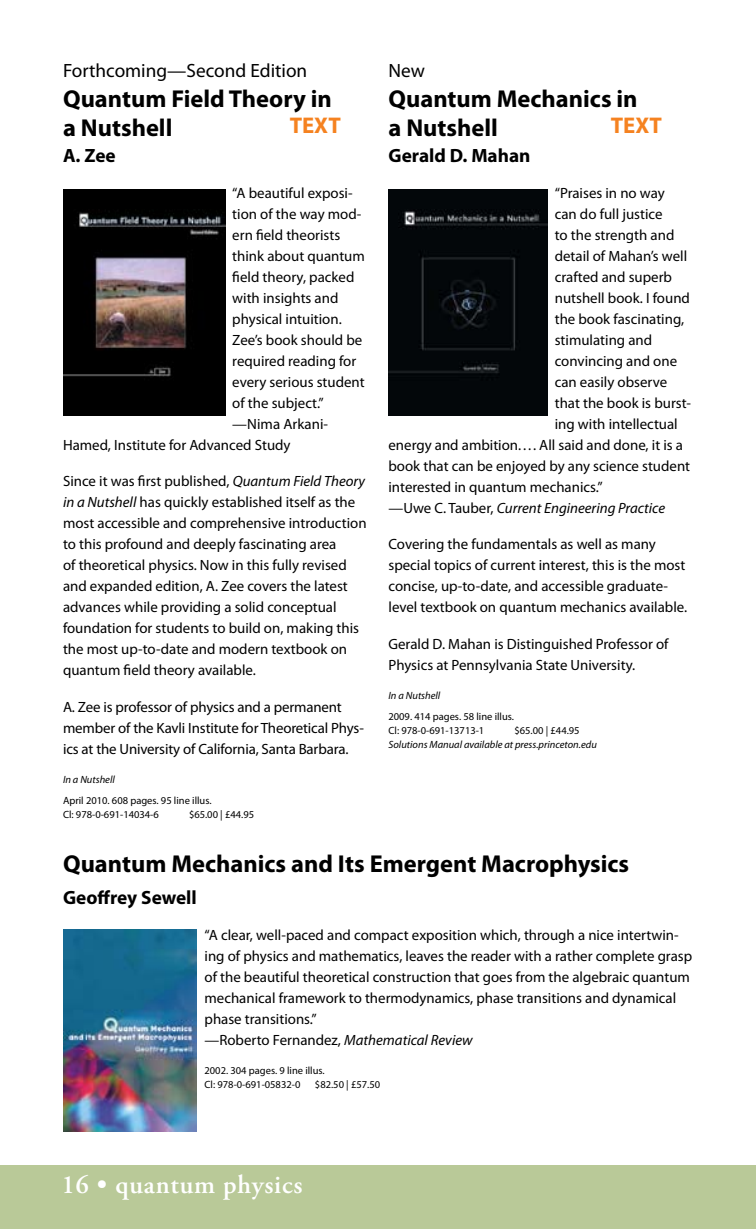
<style>
.page{position:relative;width:756px;height:1229px;background:#fff}
.page>*{position:absolute;margin:0;border:0;box-sizing:border-box;transform-origin:0 0}
.t1{font:600 26.25px "Adobe Garamond Pro";letter-spacing:.03em;color:#fff}
.t2{font:700 24.5px/29.4px "Myriad Pro";color:#000}
.t3{font:700 22.75px "Myriad Pro";color:#f58220}
.t4{font:700 19.25px "Myriad Pro";color:#000}
.t5{font:19.25px "Myriad Pro";color:#000}
.t6{font:14.88px/21px "Myriad Pro";color:#000}
.t7{font:italic 14.88px "Myriad Pro";color:#000}
.t8{font:10.5px/14px "Myriad Pro";color:#000}
.t9{font:italic 10.5px "Myriad Pro";color:#000}
.s1{font-style:italic}
.s2{font-style:normal}
</style>
<div class="page">
<div style="left:0;top:1166px;width:756px;height:62px;background:#b9c998"></div>
<img style="left:63px;top:189px;width:163px;height:227px">
<img style="left:388px;top:189px;width:159px;height:227px">
<img style="left:63px;top:929px;width:133px;height:202px">
<p class="t5" style="left:63px;top:60px;width:246px">Forthcoming—Second Edition</p>
<h2 class="t2" style="left:63px;top:84px;width:270px">Quantum Field Theory in a Nutshell</h2>
<p class="t4" style="left:63px;top:145px;width:54px">A. Zee</p>
<p class="t6" style="left:232px;top:183px;width:122px">“A beautiful exposi-</p>
<p class="t6" style="left:232px;top:204px;width:131px">tion of the way mod-</p>
<p class="t6" style="left:232px;top:225px;width:109px">ern field theorists</p>
<p class="t6" style="left:232px;top:246px;width:134px">think about quantum</p>
<p class="t6" style="left:232px;top:267px;width:124px">field theory, packed</p>
<p class="t6" style="left:232px;top:288px;width:108px">with insights and</p>
<p class="t6" style="left:232px;top:309px;width:111px">physical intuition.</p>
<p class="t6" style="left:232px;top:330px;width:132px">Zee’s book should be</p>
<p class="t6" style="left:232px;top:351px;width:126px">required reading for</p>
<p class="t6" style="left:232px;top:372px;width:134px">every serious student</p>
<p class="t6" style="left:232px;top:393px;width:93px">of the subject.”</p>
<p class="t6" style="left:232px;top:414px;width:97px">—Nima Arkani-</p>
<p class="t6" style="left:63px;top:435px;width:229px">Hamed, Institute for Advanced Study</p>
<p class="t6" style="left:63px;top:471px;width:305px">Since it was first published, <span class="s1">Quantum Field Theory in a Nutshell</span> has quickly established itself as the most accessible and comprehensive introduction to this profound and deeply fascinating area<br>of theoretical physics. Now in this fully revised and expanded edition, A. Zee covers the latest advances while providing a solid conceptual foundation for students to build on, making this the most up-to-date and modern textbook on quantum field theory available.</p>
<p class="t6" style="left:63px;top:696px;width:302px">A. Zee is professor of physics and a permanent member of the Kavli Institute for Theoretical Phys&shy;ics at the University of California, Santa Barbara.</p>
<p class="t9" style="left:63px;top:773px;width:53px">In a Nutshell</p>
<p class="t8" style="left:63px;top:794px;width:150px">April 2010. 608 pages. 95 line illus.<br>Cl: 978-0-691-14034-6</p>
<p class="t5" style="left:388px;top:60px;width:38px">New</p>
<h2 class="t2" style="left:388px;top:84px;width:251px">Quantum Mechanics in a Nutshell</h2>
<p class="t4" style="left:388px;top:145px;width:144px">Gerald D. Mahan</p>
<p class="t6" style="left:555px;top:183px;width:112px">“Praises in no way</p>
<p class="t6" style="left:555px;top:204px;width:109px">can do full justice</p>
<p class="t6" style="left:555px;top:225px;width:121px">to the strength and</p>
<p class="t6" style="left:555px;top:246px;width:134px">detail of Mahan’s well</p>
<p class="t6" style="left:555px;top:267px;width:119px">crafted and superb</p>
<p class="t6" style="left:555px;top:288px;width:137px">nutshell book. I found</p>
<p class="t6" style="left:555px;top:309px;width:131px">the book fascinating,</p>
<p class="t6" style="left:555px;top:330px;width:99px">stimulating and</p>
<p class="t6" style="left:555px;top:351px;width:124px">convincing and one</p>
<p class="t6" style="left:555px;top:372px;width:114px">can easily observe</p>
<p class="t6" style="left:555px;top:393px;width:138px">that the book is burst-</p>
<p class="t6" style="left:555px;top:414px;width:125px">ing with intellectual</p>
<p class="t6" style="left:389px;top:435px;width:296px">energy and ambition. . . . All said and done, it is a</p>
<p class="t6" style="left:389px;top:456px;width:303px">book that can be enjoyed by any science student</p>
<p class="t6" style="left:389px;top:477px;width:216px">interested in quantum mechanics.”</p>
<p class="t7" style="left:389px;top:500px;width:278px"><span class="s2">—Uwe C. Tauber,</span> Current Engineering Practice</p>
<p class="t6" style="left:389px;top:534px;width:300px">Covering the fundamentals as well as many special topics of current interest, this is the most concise, up-to-date, and accessible graduate&shy;level textbook on quantum mechanics available.</p>
<p class="t6" style="left:389px;top:633px;width:282px">Gerald D. Mahan is Distinguished Professor of<br>Physics at Pennsylvania State University.</p>
<p class="t9" style="left:388px;top:689px;width:53px">In a Nutshell</p>
<p class="t8" style="left:388px;top:710px;width:127px">2009. 414 pages. 58 line illus.<br>Cl: 978-0-691-13713-1</p>
<h3 class="t3" style="left:290px;top:112px;width:52px">TEXT</h3>
<h3 class="t3" style="left:611px;top:112px;width:52px">TEXT</h3>
<p class="t8" style="left:514px;top:724px;width:67px">$65.00 | £44.95</p>
<p class="t9" style="left:388px;top:739px;width:210px">Solutions Manual available at press.princeton.edu</p>
<p class="t8" style="left:189px;top:808px;width:67px">$65.00 | £44.95</p>
<h2 class="t2" style="left:63px;top:849px;width:568px">Quantum Mechanics and Its Emergent Macrophysics</h2>
<p class="t4" style="left:63px;top:886px;width:135px">Geoffrey Sewell</p>
<p class="t6" style="left:205px;top:924px;width:489px">“A clear, well-paced and compact exposition which, through a nice intertwin&shy;ing of physics and mathematics, leaves the reader with a rather complete grasp of the beautiful theoretical construction that goes from the algebraic quantum mechanical framework to thermodynamics, phase transitions and dynamical phase transitions.”<br>—Roberto Fernandez, <span class="s1">Mathematical Review</span></p>
<p class="t8" style="left:205px;top:1063px;width:122px">2002. 304 pages. 9 line illus.<br>Cl: 978-0-691-05832-0</p>
<p class="t8" style="left:315px;top:1077px;width:67px">$82.50 | £57.50</p>
<h1 class="t1" style="left:61px;top:1169px;width:243px">16 • quantum physics</h1>
</div>
